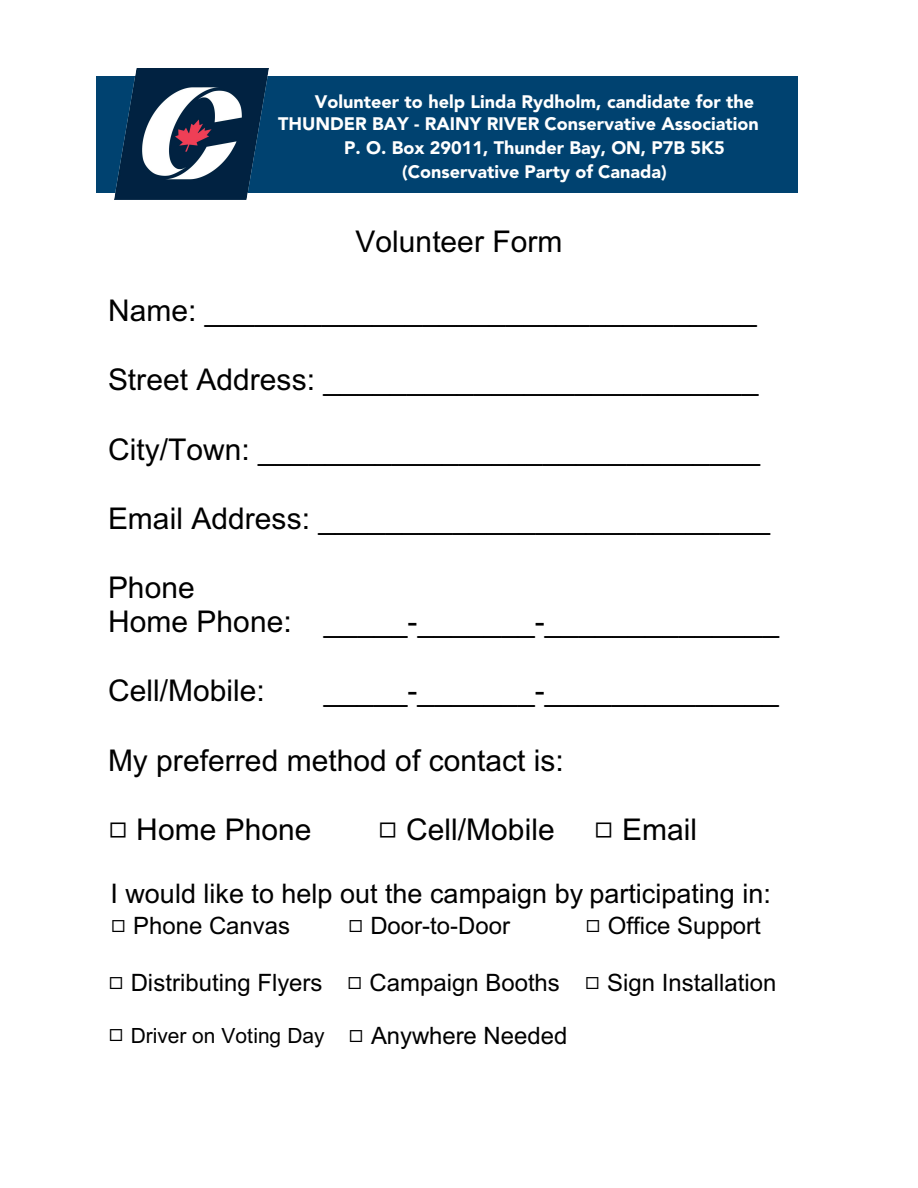
<style>
.page{position:relative;width:918px;height:1188px;background:#fff}
.page>*{position:absolute;margin:0;border:0;box-sizing:border-box;transform-origin:0 0}
.t1{font:30px/34.5px "Arial";color:#000}
.t2{font:27px "Arial";color:#000}
.t3{font:24px "Arial";color:#000}
.t4{font:21px "Arial";color:#000}
.t5{font:900 18px/22px "Avenir LT Std";color:#fff;text-align:right}
</style>
<div class="page">
<div style="left:96px;top:76px;width:702px;height:117px;background:#004270"></div>
<img style="left:114px;top:68px;width:154px;height:131px">
<p class="t5" style="left:278px;top:91px;width:482px">Volunteer to help Linda Rydholm, candidate for the<br>THUNDER BAY - RAINY RIVER Conservative Association</p>
<p class="t5" style="left:344px;top:136px;width:382px;line-height:23.4px;text-align:center">P. O. Box 29011, Thunder Bay, ON, P7B 5K5 (Conservative Party of Canada)</p>
<p class="t1" style="left:356px;top:227px;width:208px">Volunteer Form</p>
<p class="t1" style="left:108px;top:296px;width:650px">Name: _________________________________</p>
<p class="t1" style="left:108px;top:365px;width:652px">Street Address: __________________________</p>
<p class="t1" style="left:108px;top:435px;width:654px">City/Town: ______________________________</p>
<p class="t1" style="left:108px;top:504px;width:664px">Email Address: ___________________________</p>
<p class="t1" style="left:108px;top:573px;width:673px">Phone<br>Home Phone: _____-_______-______________</p>
<p class="t1" style="left:108px;top:676px;width:158px">Cell/Mobile:</p>
<p class="t1" style="left:324px;top:676px;width:457px">_____-_______-______________</p>
<p class="t1" style="left:108px;top:746px;width:457px">My preferred method of contact is:</p>
<p class="t1" style="left:136px;top:815px;width:177px">Home Phone</p>
<p class="t1" style="left:406px;top:815px;width:150px">Cell/Mobile</p>
<p class="t1" style="left:622px;top:815px;width:76px">Email</p>
<p class="t2" style="left:110px;top:883px;width:662px">I would like to help out the campaign by participating in:</p>
<p class="t3" style="left:133px;top:916px;width:159px">Phone Canvas</p>
<p class="t3" style="left:370px;top:916px;width:141px">Door-to-Door</p>
<p class="t3" style="left:608px;top:916px;width:154px">Office Support</p>
<p class="t3" style="left:131px;top:973px;width:193px">Distributing Flyers</p>
<p class="t3" style="left:370px;top:973px;width:192px">Campaign Booths</p>
<p class="t3" style="left:607px;top:973px;width:171px">Sign Installation</p>
<p class="t4" style="left:131px;top:1028px;width:195px">Driver on Voting Day</p>
<p class="t3" style="left:371px;top:1027px;width:198px">Anywhere Needed</p>
</div>
